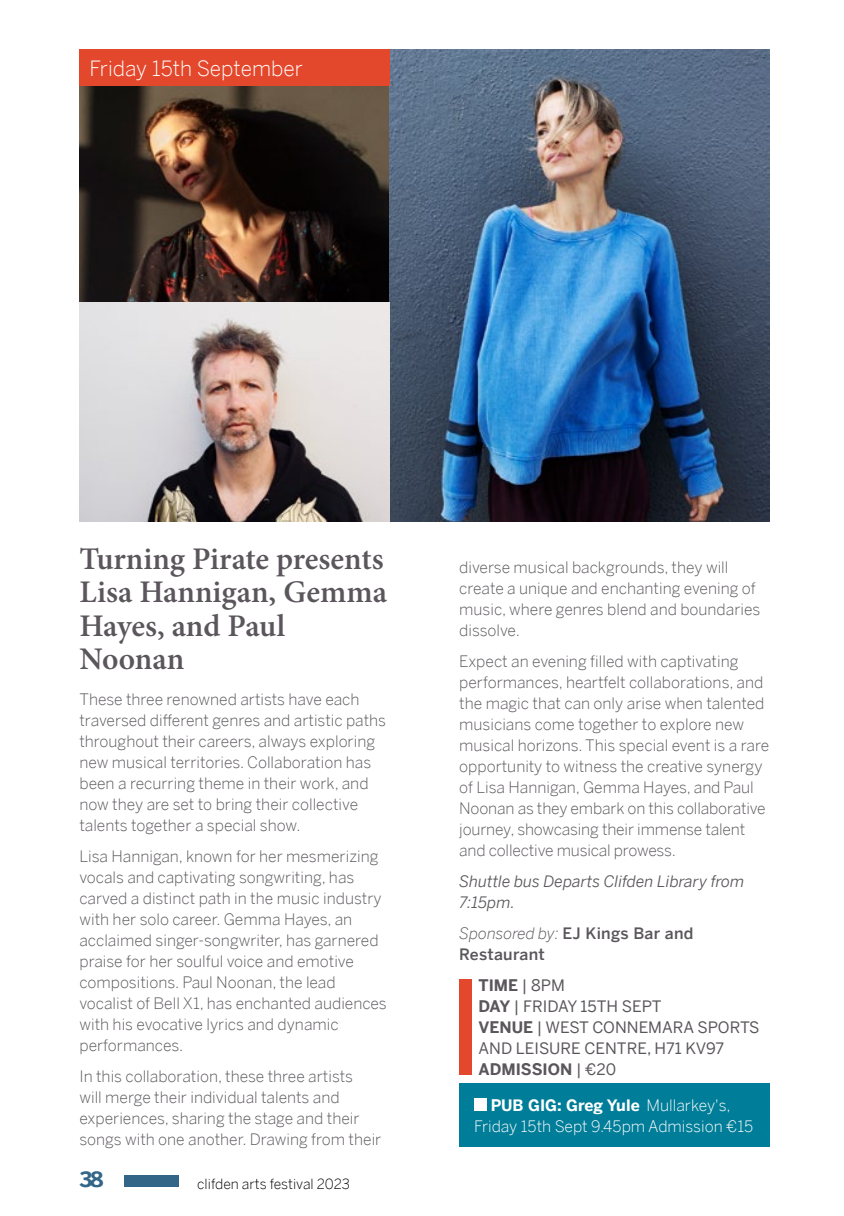
<style>
.page{position:relative;width:844px;height:1216px;background:#fff}
.page>*{position:absolute;margin:0;border:0;box-sizing:border-box;transform-origin:0 0}
.t1{font:600 31.5px/33.2px "Minion Pro";color:#5a565b}
.t2{font:300 21px "Benton Sans";color:#fff}
.t3{font:700 21px "Benton Sans";color:#326587}
.t4{font:300 15.75px/21px "Benton Sans";color:#5a565b}
.t5{font:15.75px/21px "Benton Sans";color:#5a565b}
.t6{font:300 15.75px/21px "Benton Sans";color:#fff;text-align:center}
.t7{font:italic 15.75px/21px "Benton Sans";color:#5a565b}
.t8{font:500 15.75px/21px "Benton Sans";letter-spacing:.02em;color:#5a565b}
.t9{font:300 14px "Benton Sans";color:#000}
.s1{font-weight:300;font-style:italic}
.s2{font-weight:700}
</style>
<div class="page">
<div style="left:124px;top:1175px;width:55px;height:11px;background:#326587"></div>
<img style="left:79px;top:50px;width:690px;height:471px">
<div style="left:79px;top:50px;width:310px;height:36px;background:#e4482c"></div>
<div style="left:459px;top:979px;width:13px;height:96px;background:#e4482c"></div>
<div style="left:459px;top:1083px;width:310px;height:63px;background:#007d98"></div>
<div style="left:474px;top:1098px;width:12px;height:12px;background:#fff"></div>
<h2 class="t2" style="left:89px;top:54px;width:215px">Friday 15th September</h2>
<h1 class="t1" style="left:79px;top:542px;width:309px">Turning Pirate presents<br>Lisa Hannigan, Gemma<br>Hayes, and Paul<br>Noonan</h1>
<p class="t4" style="left:79px;top:687px;width:308px">These three renowned artists have each traversed different genres and artistic paths throughout their careers, always exploring new musical territories. Collaboration has been a recurring theme in their work, and now they are set to bring their collective talents together a special show.</p>
<p class="t4" style="left:79px;top:844px;width:309px">Lisa Hannigan, known for her mesmerizing vocals and captivating songwriting, has carved a distinct path in the music industry with her solo career. Gemma Hayes, an acclaimed singer-songwriter, has garnered praise for her soulful voice and emotive compositions. Paul Noonan, the lead vocalist of Bell X1, has enchanted audiences with his evocative lyrics and dynamic performances.</p>
<p class="t4" style="left:79px;top:1064px;width:303px">In this collaboration, these three artists<br>will merge their individual talents and experiences, sharing the stage and their songs with one another. Drawing from their</p>
<h2 class="t3" style="left:79px;top:1164px;width:26px">38</h2>
<p class="t9" style="left:197px;top:1173px;width:154px">clifden arts festival 2023</p>
<p class="t4" style="left:459px;top:556px;width:302px">diverse musical backgrounds, they will create a unique and enchanting evening of music, where genres blend and boundaries dissolve.</p>
<p class="t4" style="left:459px;top:650px;width:311px">Expect an evening filled with captivating performances, heartfelt collaborations, and the magic that can only arise when talented musicians come together to explore new musical horizons. This special event is a rare opportunity to witness the creative synergy of Lisa Hannigan, Gemma Hayes, and Paul Noonan as they embark on this collaborative journey, showcasing their immense talent and collective musical prowess.</p>
<p class="t7" style="left:459px;top:870px;width:286px">Shuttle bus Departs Clifden Library from<br>7:15pm.</p>
<p class="t8" style="left:459px;top:922px;width:236px"><span class="s1">Sponsored by:</span> EJ Kings Bar and<br>Restaurant</p>
<p class="t5" style="left:478px;top:974px;width:282px"><span class="s2">TIME</span> | 8PM<br><span class="s2">DAY</span> | FRIDAY 15TH SEPT<br><span class="s2">VENUE</span> | WEST CONNEMARA SPORTS<br>AND LEISURE CENTRE, H71 KV97<br><span class="s2">ADMISSION</span> | €20</p>
<p class="t6" style="left:474px;top:1093px;width:280px"><span class="s2">PUB GIG: Greg Yule</span> Mullarkey's,<br>Friday 15th Sept 9.45pm Admission €15</p>
</div>
